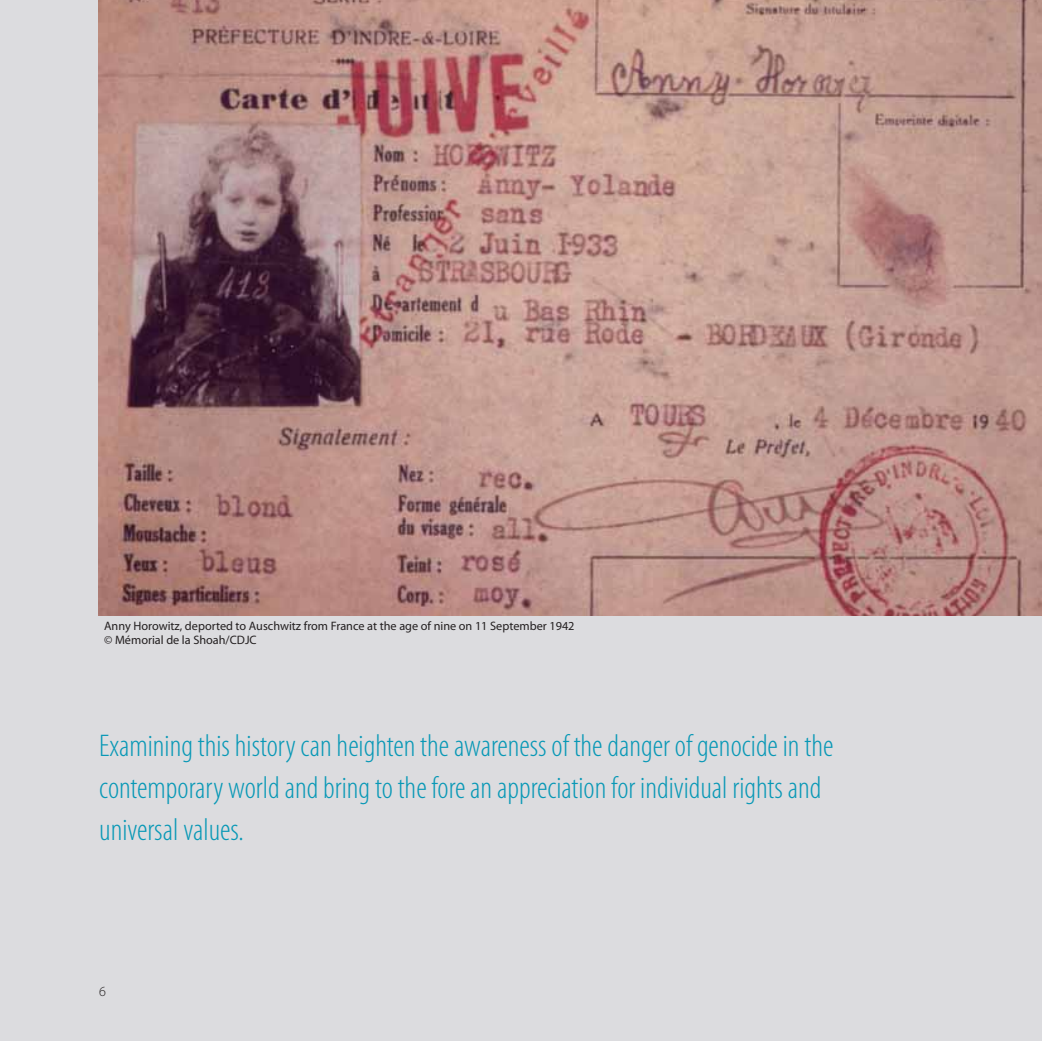
<style>
.page{position:relative;width:1042px;height:1043px;background:#fff}
.page>*{position:absolute;margin:0;border:0;box-sizing:border-box;transform-origin:0 0}
.t1{font:300 condensed 31.5px/42px "Myriad Pro";color:#0898b6}
.t2{font:300 14px "Myriad Pro";color:#231f20}
.t3{font:12.25px/14.7px "Myriad Pro";color:#231f20}
</style>
<div class="page">
<div style="left:0;top:0;width:1041px;height:1040px;background:#dcdcdf"></div>
<img style="left:99px;top:0;width:942px;height:615px">
<p class="t3" style="left:104px;top:619px;width:472px">Anny Horowitz, deported to Auschwitz from France at the age of nine on 11 September 1942 © Mémorial de la Shoah/CDJC</p>
<p class="t1" style="left:99px;top:726px;width:736px">Examining this history can heighten the awareness of the danger of genocide in the contemporary world and bring to the fore an appreciation for individual rights and universal values.</p>
<p class="t2" style="left:99px;top:986px;width:8px">6</p>
</div>
